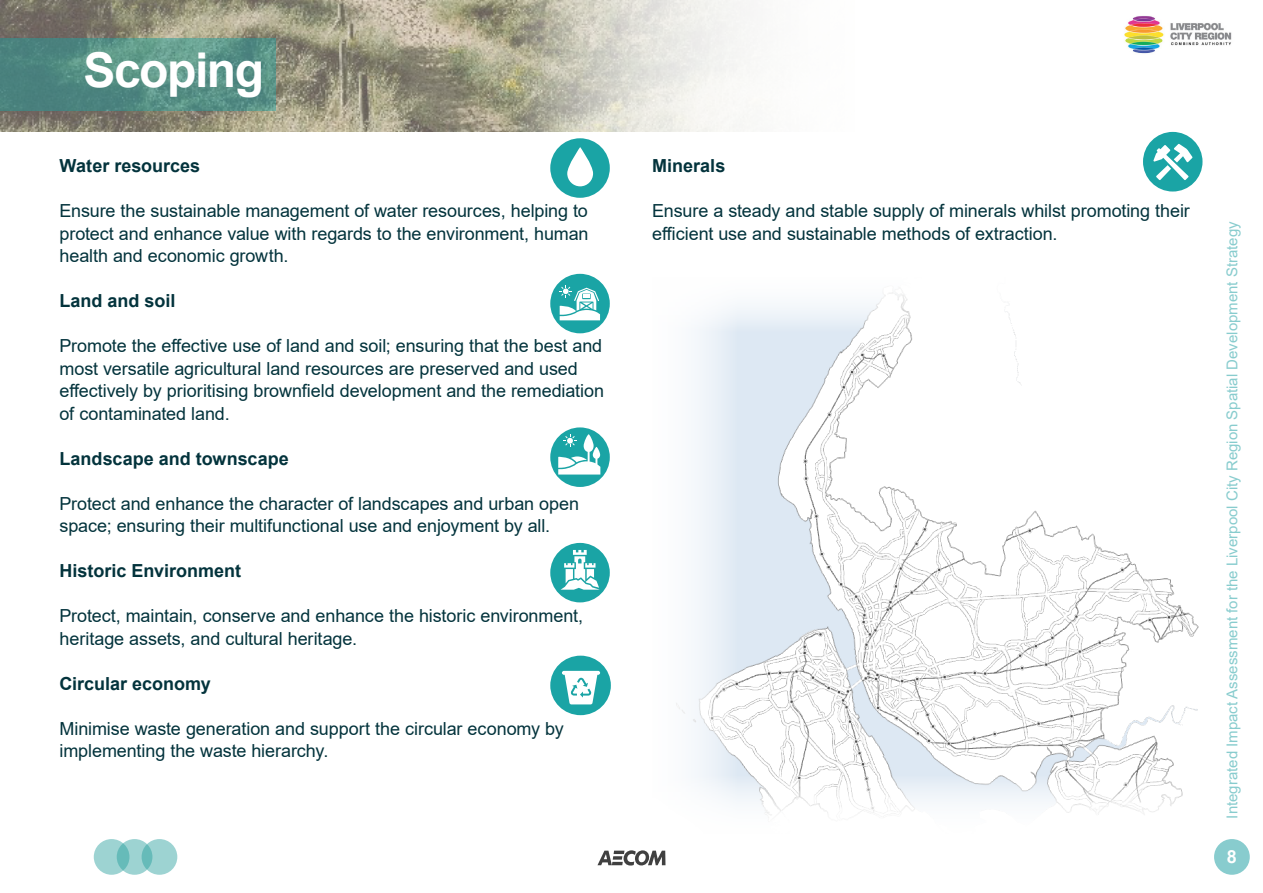
<style>
.page{position:relative;width:1263px;height:893px;background:#fff}
.page>*{position:absolute;margin:0;border:0;box-sizing:border-box;transform-origin:0 0}
.Sub_header{font:700 48px "Arial";letter-spacing:-.03em;color:#fff}
.Intro_text_bold{font:18px/22.5px "Arial";letter-spacing:-.005em;color:#03333c}
.Intro_text_bold-2{font:700 18px "Arial";color:#03333c}
.t1{font:700 18px "Arial";color:#fff}
.t2{font:15px "Arial";color:#88ccce}
</style>
<div class="page">
<div style="left:1214px;top:839px;width:36px;height:36px;background:#88ccce;border-radius:50%"></div>
<svg style="left:597px;top:850px;width:68px;height:16px"></svg>
<div style="left:94px;top:839px;width:35px;height:36px;background:#9dd3d2;border-radius:50%"></div>
<svg style="left:117px;top:839px;width:35px;height:36px"></svg>
<svg style="left:142px;top:839px;width:35px;height:36px"></svg>
<img style="left:1124px;top:16px;width:108px;height:38px">
<img style="left:0;top:0;width:513px;height:132px">
<svg style="left:0;top:38px;width:276px;height:73px;background:#558e85"></svg>
<svg style="left:513px;top:0;width:237px;height:132px"></svg>
<img style="left:738px;top:332px;width:461px;height:443px">
<svg style="left:550px;top:138px;width:60px;height:60px;background:#21a6a7"></svg>
<svg style="left:567px;top:147px;width:26px;height:39px"></svg>
<svg style="left:550px;top:427px;width:60px;height:60px"></svg>
<svg style="left:558px;top:434px;width:42px;height:41px"></svg>
<svg style="left:550px;top:274px;width:60px;height:59px"></svg>
<svg style="left:560px;top:285px;width:40px;height:35px"></svg>
<svg style="left:550px;top:656px;width:61px;height:59px;background:#20a6a7"></svg>
<svg style="left:562px;top:671px;width:38px;height:33px"></svg>
<div style="left:550px;top:543px;width:60px;height:59px;background:#1aa4a5;border-radius:50%"></div>
<svg style="left:561px;top:550px;width:39px;height:40px"></svg>
<div style="left:1143px;top:132px;width:59px;height:59px;background:#1aa4a5;border-radius:50%"></div>
<svg style="left:1153px;top:144px;width:39px;height:36px"></svg>
<svg style="left:676px;top:332px;width:62px;height:443px;fill:#f1f6fa"></svg>
<p class="Sub_header" style="left:83px;top:36px;width:182px">Scoping</p>
<p class="Intro_text_bold-2" style="left:60px;top:153px;width:142px">Water resources</p>
<p class="Intro_text_bold" style="left:60px;top:199px;width:531px;text-align:justify">Ensure the sustainable management of water resources, helping to protect and enhance value with regards to the environment, human health and economic growth.</p>
<p class="Intro_text_bold-2" style="left:60px;top:288px;width:117px">Land and soil</p>
<p class="Intro_text_bold" style="left:60px;top:334px;width:546px">Promote the effective use of land and soil; ensuring that the best and most versatile agricultural land resources are preserved and used effectively by prioritising brownfield development and the remediation of contaminated land.</p>
<p class="Intro_text_bold-2" style="left:60px;top:446px;width:231px">Landscape and townscape</p>
<p class="Intro_text_bold" style="left:60px;top:492px;width:521px">Protect and enhance the character of landscapes and urban open space; ensuring their multifunctional use and enjoyment by all.</p>
<p class="Intro_text_bold-2" style="left:60px;top:558px;width:183px">Historic Environment</p>
<p class="Intro_text_bold" style="left:60px;top:604px;width:525px">Protect, maintain, conserve and enhance the historic environment, heritage assets, and cultural heritage.</p>
<p class="Intro_text_bold-2" style="left:60px;top:671px;width:153px">Circular economy</p>
<p class="Intro_text_bold" style="left:60px;top:717px;width:506px">Minimise waste generation and support the circular economy by implementing the waste hierarchy.</p>
<p class="Intro_text_bold-2" style="left:652px;top:153px;width:75px">Minerals</p>
<p class="Intro_text_bold" style="left:652px;top:199px;width:539px">Ensure a steady and stable supply of minerals whilst promoting their efficient use and sustainable methods of extraction.</p>
<p class="t2" style="left:1222px;top:819px;width:599px;rotate:-90deg">Integrated Impact Assessment for the Liverpool City Region Spatial Development Strategy</p>
<p class="t1" style="left:1227px;top:844px;width:12px">8</p>
</div>
